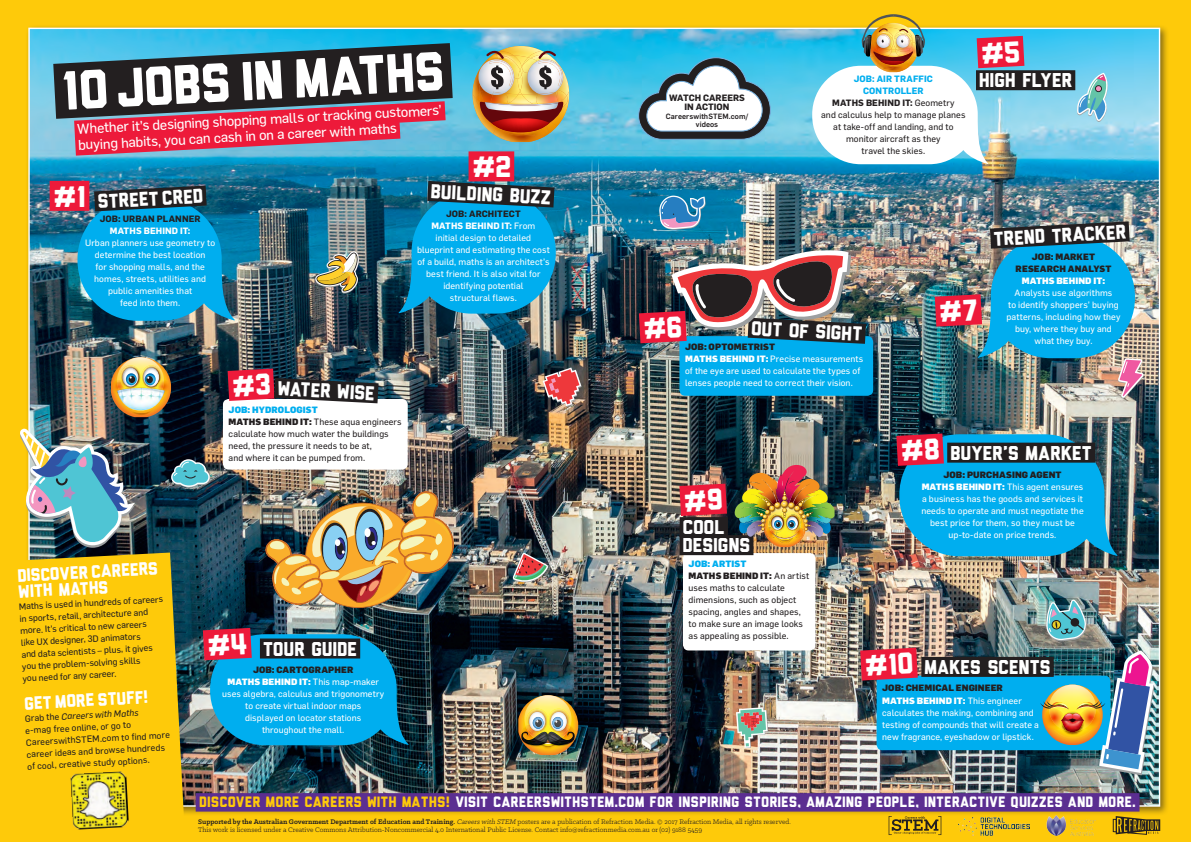
<style>
.page{position:relative;width:1191px;height:842px;background:#feca0a}
.page>*{position:absolute;margin:0;border:0;box-sizing:border-box;transform-origin:0 0}
.t1{font:55px "Liberator";color:#fff}
.t2{font:30px "Liberator";color:#fff}
.t3{font:20px/18px "Liberator";letter-spacing:-.02em;color:#fff}
.t4{font:18px/16px "Liberator";color:#fff}
.t5{font:15px "Liberator";color:#fff}
.t6{font:14px/16px "Flama Basic";color:#fff}
.t7{font:9px/12px "Flama Basic";letter-spacing:.01em;color:#fff;text-align:center}
.t8{font:9px/12px "Flama Basic";letter-spacing:.01em;color:#231f20}
.t9{font:900 9px/12px "Flama";letter-spacing:.01em;color:#231f20}
.t10{font:700 9px/12px "Flama";letter-spacing:.01em;color:#00aeef;text-align:center}
.t11{font:700 9px/12px "Flama";letter-spacing:.01em;color:#fff;text-align:center}
.t12{font:700 9px/9px "Flama";letter-spacing:.005em;color:#231f20;text-align:center}
.t13{font:900 9px "Flama";letter-spacing:.01em;color:#00aeef}
.t14{font:900 9px "Flama";letter-spacing:.01em;color:#fff}
.t15{font:7.5px/8px "Klinic Slab";color:#231f20}
.t16{font:500 7.5px/8px "Flama";letter-spacing:.01em;color:#231f20;text-align:center}
.s1{color:#231f20}
.s2{font-family:"Flama Basic";font-weight:400}
.s3{font-family:"Flama";font-weight:900}
.s4{font-style:italic}
.s5{color:#fff}
.s6{font-family:"Flama Basic";font-weight:400;color:#fff}
.s7{font-family:"Flama Basic";font-weight:400;color:#231f20}
.s8{color:#00aeef}
.s9{color:#feca0a}
.s10{font-weight:700}
</style>
<div class="page">
<img style="left:30px;top:30px;width:1128px;height:775px">
<svg style="left:27px;top:26px;width:482px;height:123px;background:#5ac3d8"></svg>
<div style="left:876px;top:676px;width:234px;height:74px;background:#00aeef;border-radius:6px"></div>
<div style="left:683px;top:553px;width:132px;height:97px;background:#fff;border-radius:6px"></div>
<div style="left:223px;top:399px;width:185px;height:71px;background:#fff;border-radius:6px"></div>
<div style="left:679px;top:336px;width:194px;height:60px;background:#00aeef;border-radius:6px"></div>
<div style="left:921px;top:657px;width:132px;height:20px;background:#231f20"></div>
<div style="left:679px;top:535px;width:74px;height:20px;background:#231f20"></div>
<div style="left:976px;top:70px;width:99px;height:20px;background:#231f20"></div>
<img style="left:1040px;top:650px;width:114px;height:125px">
<img style="left:1060px;top:715px;width:24px;height:17px">
<svg style="left:736px;top:707px;width:32px;height:41px"></svg>
<img style="left:20px;top:429px;width:115px;height:119px">
<svg style="left:542px;top:367px;width:39px;height:40px;background:#ae5c5e"></svg>
<svg style="left:658px;top:195px;width:48px;height:35px;background:#5492c0"></svg>
<div style="left:50px;top:181px;width:39px;height:30px;background:#ed1a3a"></div>
<svg style="left:1076px;top:73px;width:34px;height:49px;background:#88c7d8"></svg>
<svg style="left:1046px;top:600px;width:40px;height:41px;background:#6ca6ab"></svg>
<img style="left:111px;top:357px;width:60px;height:60px">
<img style="left:518px;top:695px;width:60px;height:60px">
<img style="left:521px;top:731px;width:54px;height:18px">
<svg style="left:512px;top:553px;width:36px;height:29px"></svg>
<img style="left:55px;top:46px;width:520px;height:275px">
<img style="left:491px;top:118px;width:58px;height:14px">
<svg style="left:888px;top:816px;width:53px;height:19px"></svg>
<svg style="left:1113px;top:816px;width:47px;height:18px"></svg>
<img style="left:958px;top:817px;width:71px;height:19px">
<img style="left:1046px;top:816px;width:49px;height:19px">
<div style="left:196px;top:793px;width:943px;height:18px;background:#5b2e91"></div>
<svg style="left:638px;top:57px;width:133px;height:83px;background:#95bac7"></svg>
<svg style="left:27px;top:552px;width:158px;height:262px"></svg>
<img style="left:70px;top:771px;width:59px;height:59px">
<img style="left:829px;top:631px;width:119px;height:66px">
<img style="left:865px;top:417px;width:253px;height:139px">
<img style="left:171px;top:459px;width:282px;height:286px">
<img style="left:197px;top:352px;width:202px;height:65px">
<img style="left:648px;top:465px;width:186px;height:82px">
<svg style="left:812px;top:14px;width:243px;height:150px;background:#b4ccc4"></svg>
<img style="left:904px;top:210px;width:246px;height:188px">
<img style="left:608px;top:250px;width:278px;height:110px">
<h1 class="t1" style="left:59px;top:71px;width:387px;rotate:-3deg">10 JOBS IN MATHS</h1>
<h3 class="t6" style="left:77px;top:120px;width:367px;rotate:-3deg">Whether it’s designing shopping malls or tracking customers’ buying habits, you can cash in on a career with maths</h3>
<h2 class="t2" style="left:471px;top:156px;width:42px">#2</h2>
<h2 class="t2" style="left:52px;top:186px;width:36px">#1</h2>
<h3 class="t3" style="left:431px;top:184px;width:122px;rotate:3deg">BUILDING BUZZ</h3>
<h3 class="t3" style="left:97px;top:194px;width:108px;rotate:-3deg">STREET CRED</h3>
<p class="t12" style="left:100px;top:214px;width:102px">JOB: URBAN PLANNER</p>
<p class="t11" style="left:110px;top:224px;width:82px">MATHS BEHIND IT:</p>
<p class="t7" style="left:85px;top:236px;width:131px">Urban planners use geometry to determine the best location<br>for shopping malls, and the homes, streets, utilities and public amenities that<br>feed into them.</p>
<p class="t11" style="left:431px;top:207px;width:105px"><span class="s1">JOB: ARCHITECT<br></span>MATHS BEHIND IT: <span class="s2">From</span></p>
<p class="t7" style="left:417px;top:231px;width:134px">initial design to detailed blueprint and estimating the cost of a build, maths is an architect’s best friend. It is also vital for identifying potential<br>structural flaws.</p>
<h3 class="t3" style="left:278px;top:381px;width:99px;rotate:3deg">WATER WISE</h3>
<p class="t13" style="left:229px;top:403px;width:91px">JOB: HYDROLOGIST</p>
<p class="t8" style="left:229px;top:415px;width:175px"><span class="s3">MATHS BEHIND IT:</span> These aqua engineers calculate how much water the buildings need, the pressure it needs to be at,<br>and where it can be pumped from.</p>
<h3 class="t4" style="left:17px;top:569px;width:142px;rotate:-3deg">DISCOVER CAREERS<br>WITH MATHS</h3>
<p class="t8" style="left:19px;top:600px;width:146px;rotate:-3deg">Maths is used in hundreds of careers in sports, retail, architecture and more. It’s critical to new careers<br>like UX designer, 3D animators<br>and data scientists – plus, it gives you the problem-solving skills<br>you need for any career.</p>
<h3 class="t4" style="left:24px;top:696px;width:126px;rotate:-3deg">GET MORE STUFF!</h3>
<p class="t8" style="left:25px;top:712px;width:145px;rotate:-3deg">Grab the <span class="s4">Careers with Maths<br></span>e-mag free online, or go to<br>CareerswithSTEM.com to find more career ideas and browse hundreds of cool, creative study options.</p>
<h3 class="t3" style="left:263px;top:641px;width:96px">TOUR GUIDE</h3>
<p class="t9" style="left:227px;top:663px;width:153px;text-align:center">JOB: CARTOGRAPHER<br><span class="s5">MATHS BEHIND IT:</span> <span class="s6">This map-maker</span></p>
<p class="t7" style="left:222px;top:687px;width:164px">uses algebra, calculus and trigonometry to create virtual indoor maps<br>displayed on locator stations throughout the mall.</p>
<p class="t12" style="left:669px;top:93px;width:77px">WATCH CAREERS<br>IN ACTION</p>
<p class="t16" style="left:666px;top:112px;width:84px">CareerswithSTEM.com/ videos</p>
<p class="t10" style="left:832px;top:72px;width:124px">JOB: AIR TRAFFIC<br>CONTROLLER<br><span class="s1">MATHS BEHIND IT:</span> <span class="s7">Geometry</span></p>
<p class="t8" style="left:821px;top:108px;width:146px;text-align:center">and calculus help to manage planes at take-off and landing, and to monitor aircraft as they<br>travel the skies.</p>
<h3 class="t3" style="left:978px;top:73px;width:95px">HIGH FLYER</h3>
<h3 class="t3" style="left:751px;top:320px;width:113px;rotate:3deg">OUT OF SIGHT</h3>
<p class="t9" style="left:685px;top:340px;width:92px">JOB: OPTOMETRIST</p>
<p class="t7" style="left:685px;top:353px;width:180px;text-align:left"><span class="s3">MATHS BEHIND IT:</span> Precise measurements of the eye are used to calculate the types of lenses people need to correct their vision.</p>
<h3 class="t3" style="left:993px;top:231px;width:135px;rotate:-3deg">TREND TRACKER</h3>
<p class="t9" style="left:1015px;top:250px;width:97px;text-align:center">JOB: MARKET<br>RESEARCH ANALYST</p>
<p class="t14" style="left:1021px;top:274px;width:85px">MATHS BEHIND IT:</p>
<p class="t7" style="left:1006px;top:286px;width:115px">Analysts use algorithms<br>to identify shoppers’ buying patterns, including how they buy, where they buy and what they buy.</p>
<h3 class="t3" style="left:682px;top:520px;width:70px">COOL<br>DESIGNS</h3>
<p class="t9" style="left:688px;top:557px;width:122px"><span class="s8">JOB: ARTIST<br></span>MATHS BEHIND IT: <span class="s2">An artist</span></p>
<p class="t8" style="left:688px;top:581px;width:116px">uses maths to calculate dimensions, such as object spacing, angles and shapes, to make sure an image looks as appealing as possible.</p>
<h3 class="t3" style="left:950px;top:445px;width:144px">BUYER’S MARKET</h3>
<p class="t9" style="left:943px;top:468px;width:120px">JOB: PURCHASING AGENT</p>
<p class="t7" style="left:921px;top:480px;width:164px"><span class="s3">MATHS BEHIND IT:</span> This agent ensures a business has the goods and services it needs to operate and must negotiate the best price for them, so they must be up-to-date on price trends.</p>
<h3 class="t3" style="left:924px;top:659px;width:128px">MAKES SCENTS</h3>
<p class="t9" style="left:882px;top:680px;width:141px;line-height:13.5px">JOB: CHEMICAL ENGINEER<br><span class="s5">MATHS BEHIND IT:</span> <span class="s6">This engineer</span></p>
<p class="t7" style="left:882px;top:707px;width:158px;text-align:left">calculates the making, combining and testing of compounds that will create a new fragrance, eyeshadow or lipstick.</p>
<h3 class="t5" style="left:199px;top:797px;width:938px"><span class="s9">DISCOVER MORE CAREERS WITH MATHS!</span> VISIT CAREERSWITHSTEM.COM FOR INSPIRING STORIES, AMAZING PEOPLE, INTERACTIVE QUIZZES AND MORE.</h3>
<p class="t15" style="left:198px;top:817px;width:594px"><span class="s10">Supported by the Australian Government Department of Education and Training.</span> <span class="s4">Careerswith STEM</span> posters are a publication of Refraction Media. © 2017 Refraction Media, all rights reserved.<br>This work is licensed under a Creative Commons Attribution-Noncommercial 4.0 International Public License. Contact info@refractionmedia.com.au or (02) 9188 5459</p>
</div>
